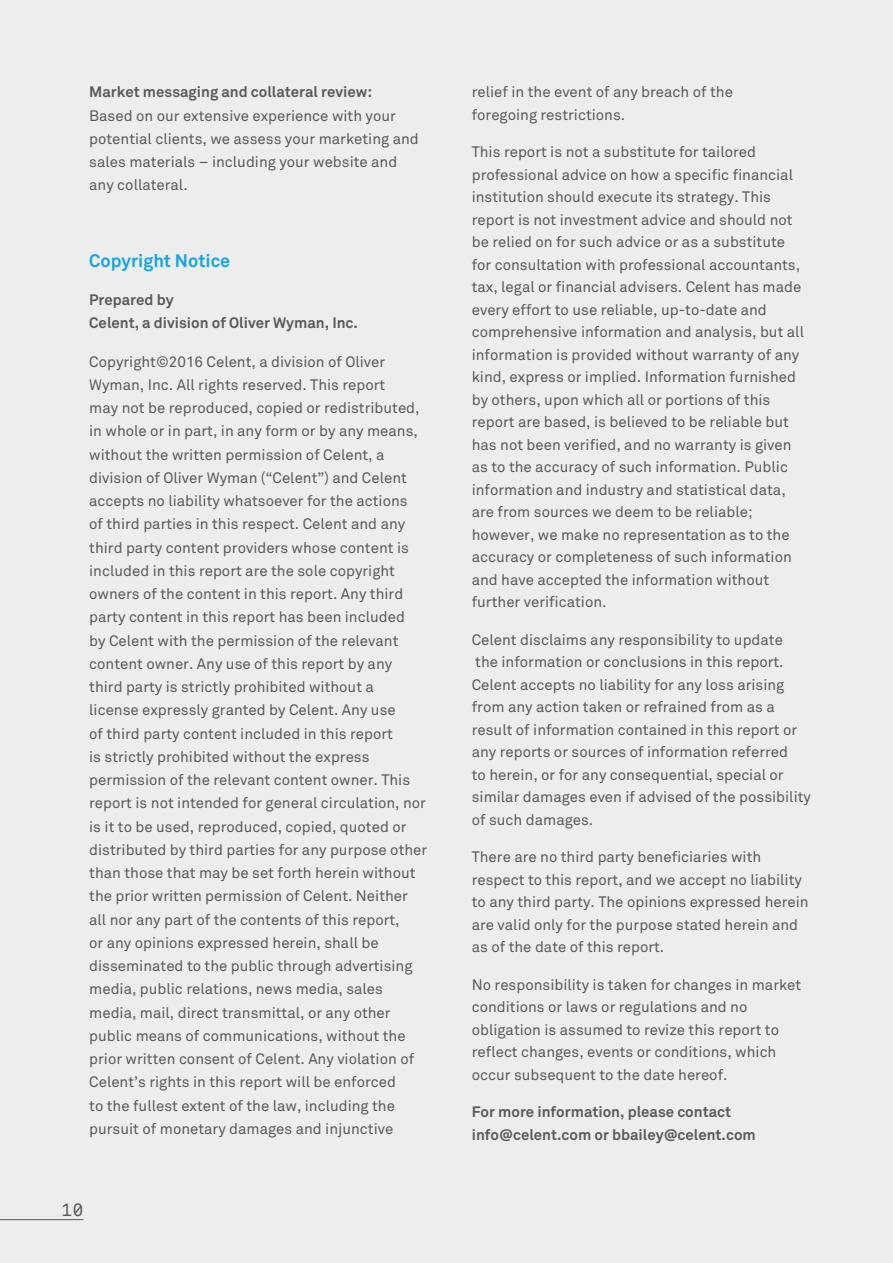
<style>
.page{position:relative;width:893px;height:1263px;background:#fff}
.page>*{position:absolute;margin:0;border:0;box-sizing:border-box;transform-origin:0 0}
.t1{font:700 18px "Wipro Akkurat";color:#18a4de}
.t2{font:18px "Akkurat Mono";color:#595a5c}
.t3{font:15px/22.5px "Wipro Akkurat";color:#595a5c}
.t4{font:700 15px/23.2px "Wipro Akkurat";color:#595a5c}
</style>
<div class="page">
<div style="left:2px;top:0;width:891px;height:1263px;background:#ededee"></div>
<hr style="left:0;top:1219px;width:84px;height:1px;background:#595a5c">
<p class="t4" style="left:89px;top:80px;width:285px">Market messaging and collateral review:</p>
<p class="t3" style="left:89px;top:104px;width:331px;line-height:23.2px">Based on our extensive experience with your potential clients, we assess your marketing and sales materials – including your website and any collateral.</p>
<p class="t1" style="left:89px;top:249px;width:143px">Copyright Notice</p>
<p class="t4" style="left:89px;top:288px;width:270px">Prepared by<br>Celent, a division of Oliver Wyman, Inc.</p>
<p class="t3" style="left:89px;top:350px;width:340px;line-height:23.2px">Copyright©2016 Celent, a division of Oliver Wyman, Inc. All rights reserved. This report<br>may not be reproduced, copied or redistributed, in whole or in part, in any form or by any means, without the written permission of Celent, a division of Oliver Wyman (“Celent”) and Celent accepts no liability whatsoever for the actions<br>of third parties in this respect. Celent and any third party content providers whose content is included in this report are the sole copyright owners of the content in this report. Any third party content in this report has been included<br>by Celent with the permission of the relevant content owner. Any use of this report by any third party is strictly prohibited without a<br>license expressly granted by Celent. Any use<br>of third party content included in this report<br>is strictly prohibited without the express permission of the relevant content owner. This report is not intended for general circulation, nor is it to be used, reproduced, copied, quoted or distributed by third parties for any purpose other than those that may be set forth herein without the prior written permission of Celent. Neither all nor any part of the contents of this report,<br>or any opinions expressed herein, shall be disseminated to the public through advertising media, public relations, news media, sales media, mail, direct transmittal, or any other public means of communications, without the prior written consent of Celent. Any violation of Celent’s rights in this report will be enforced<br>to the fullest extent of the law, including the pursuit of monetary damages and injunctive</p>
<p class="t2" style="left:61px;top:1199px;width:24px">10</p>
<p class="t3" style="left:472px;top:81px;width:263px">relief in the event of any breach of the foregoing restrictions.</p>
<p class="t3" style="left:472px;top:141px;width:334px">This report is not a substitute for tailored professional advice on how a specific financial institution should execute its strategy. This report is not investment advice and should not be relied on for such advice or as a substitute for consultation with professional accountants, tax, legal or financial advisers. Celent has made every effort to use reliable, up-to-date and comprehensive information and analysis, but all information is provided without warranty of any kind, express or implied. Information furnished by others, upon which all or portions of this report are based, is believed to be reliable but has not been verified, and no warranty is given as to the accuracy of such information. Public information and industry and statistical data, are from sources we deem to be reliable; however, we make no representation as to the accuracy or completeness of such information and have accepted the information without further verification.</p>
<p class="t3" style="left:472px;top:628px;width:341px">Celent disclaims any responsibility to update<br>the information or conclusions in this report.<br>Celent accepts no liability for any loss arising from any action taken or refrained from as a result of information contained in this report or any reports or sources of information referred<br>to herein, or for any consequential, special or similar damages even if advised of the possibility of such damages.</p>
<p class="t3" style="left:472px;top:846px;width:338px">There are no third party beneficiaries with respect to this report, and we accept no liability to any third party. The opinions expressed herein are valid only for the purpose stated herein and as of the date of this report.</p>
<p class="t3" style="left:472px;top:973px;width:331px">No responsibility is taken for changes in market conditions or laws or regulations and no obligation is assumed to revize this report to reflect changes, events or conditions, which occur subsequent to the date hereof.</p>
<p class="t4" style="left:472px;top:1101px;width:286px;line-height:22.5px">For more information, please contact info@celent.com or bbailey@celent.com</p>
</div>
